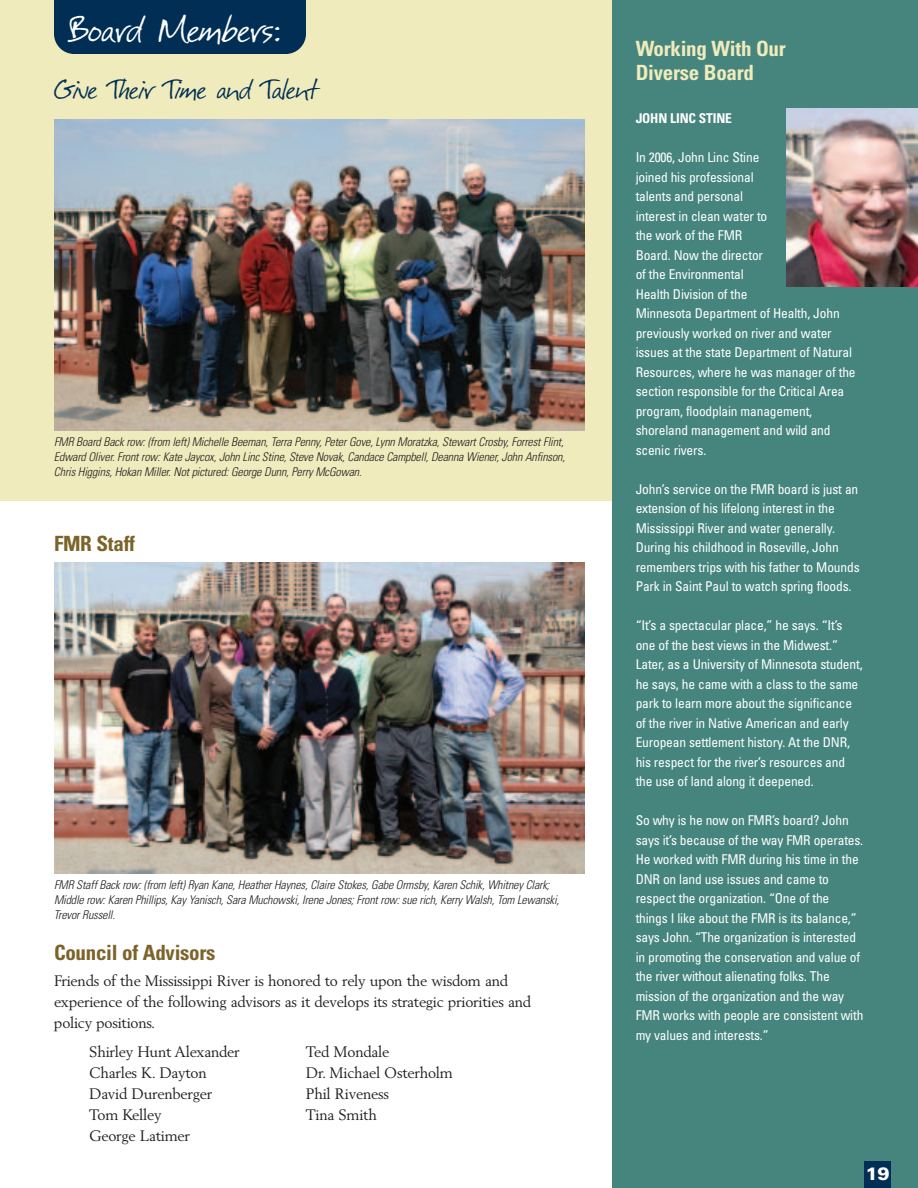
<style>
.page{position:relative;width:918px;height:1188px;background:#fff}
.page>*{position:absolute;margin:0;border:0;box-sizing:border-box;transform-origin:0 0}
.t1{font:36px "Festus";color:#fff}
.t2{font:27px "Festus";color:#002e54}
.t3{font:700 condensed 21px/24px "Univers";letter-spacing:-.015em;color:#f0ebbc}
.t4{font:700 condensed 21px "Univers";letter-spacing:-.015em;color:#7b6329}
.t5{font:900 18px "Univers";color:#fff}
.t6{font:15px/21px "Berling";letter-spacing:-.015em;color:#231f20}
.t7{font:condensed 13.5px/19.5px "Univers";letter-spacing:-.015em;color:#fff}
.t8{font:700 condensed 13.5px "Univers";letter-spacing:-.015em;color:#fff}
.t9{font:italic 300 condensed 12px/15px "Univers";letter-spacing:-.015em;color:#231f20;text-align:justify}
</style>
<div class="page">
<div style="left:0;top:0;width:613px;height:501px;background:#f0ebbc"></div>
<div style="left:612px;top:0;width:306px;height:1188px;background:#45857d"></div>
<div style="left:864px;top:1161px;width:27px;height:27px;background:#002e54"></div>
<div style="left:54px;top:0;width:252px;height:54px;background:#002e54"></div>
<img style="left:54px;top:119px;width:531px;height:311px">
<img style="left:54px;top:562px;width:531px;height:311px">
<img style="left:787px;top:108px;width:131px;height:178px">
<h1 class="t1" style="left:69px;top:15px;width:212px">Board Members:</h1>
<h2 class="t2" style="left:54px;top:78px;width:265px">Give Their Time and Talent</h2>
<p class="t9" style="left:54px;top:435px;width:515px">FMR Board Back row: (from left) Michelle Beeman, Terra Penny, Peter Gove, Lynn Moratzka, Stewart Crosby, Forrest Flint, Edward Oliver. Front row: Kate Jaycox, John Linc Stine, Steve Novak, Candace Campbell, Deanna Wiener, John Anfinson, Chris Higgins, Hokan Miller. Not pictured: George Dunn, Perry McGowan.</p>
<h3 class="t4" style="left:54px;top:536px;width:83px">FMR Staff</h3>
<p class="t9" style="left:54px;top:878px;width:509px;text-align:left">FMR Staff Back row: (from left) Ryan Kane, Heather Haynes, Claire Stokes, Gabe Ormsby, Karen Schik, Whitney Clark;<br>Middle row: Karen Phillips, Kay Yanisch, Sara Muchowski, Irene Jones; Front row: sue rich, Kerry Walsh, Tom Lewanski,<br>Trevor Russell.</p>
<h3 class="t4" style="left:54px;top:945px;width:163px">Council of Advisors</h3>
<p class="t6" style="left:54px;top:971px;width:479px">Friends of the Mississippi River is honored to rely upon the wisdom and experience of the following advisors as it develops its strategic priorities and policy positions.</p>
<p class="t6" style="left:89px;top:1042px;width:152px">Shirley Hunt Alexander<br>Charles K. Dayton<br>David Durenberger<br>Tom Kelley<br>George Latimer</p>
<p class="t6" style="left:306px;top:1042px;width:148px">Ted Mondale<br>Dr. Michael Osterholm<br>Phil Riveness<br>Tina Smith</p>
<h3 class="t3" style="left:636px;top:38px;width:152px">Working With Our<br>Diverse Board</h3>
<p class="t8" style="left:636px;top:113px;width:98px">JOHN LINC STINE</p>
<p class="t7" style="left:636px;top:149px;width:222px">In 2006, John Linc Stine<br>joined his professional<br>talents and personal<br>interest in clean water to<br>the work of the FMR<br>Board. Now the director<br>of the Environmental<br>Health Division of the<br>Minnesota Department of Health, John previously worked on river and water issues at the state Department of Natural<br>Resources, where he was manager of the section responsible for the Critical Area program, floodplain management, shoreland management and wild and scenic rivers.</p>
<p class="t7" style="left:636px;top:480px;width:226px">John’s service on the FMR board is just an extension of his lifelong interest in the Mississippi River and water generally.<br>During his childhood in Roseville, John remembers trips with his father to Mounds Park in Saint Paul to watch spring floods.</p>
<p class="t7" style="left:636px;top:617px;width:229px">“It’s a spectacular place,” he says. “It’s one of the best views in the Midwest.” Later, as a University of Minnesota student, he says, he came with a class to the same park to learn more about the significance of the river in Native American and early European settlement history. At the DNR, his respect for the river’s resources and the use of land along it deepened.</p>
<p class="t7" style="left:636px;top:812px;width:229px">So why is he now on FMR’s board? John says it’s because of the way FMR operates.<br>He worked with FMR during his time in the DNR on land use issues and came to respect the organization. “One of the things I like about the FMR is its balance,” says John. “The organization is interested in promoting the conservation and value of the river without alienating folks. The mission of the organization and the way FMR works with people are consistent with my values and interests.”</p>
<h3 class="t5" style="left:865px;top:1167px;width:26px">19</h3>
</div>
